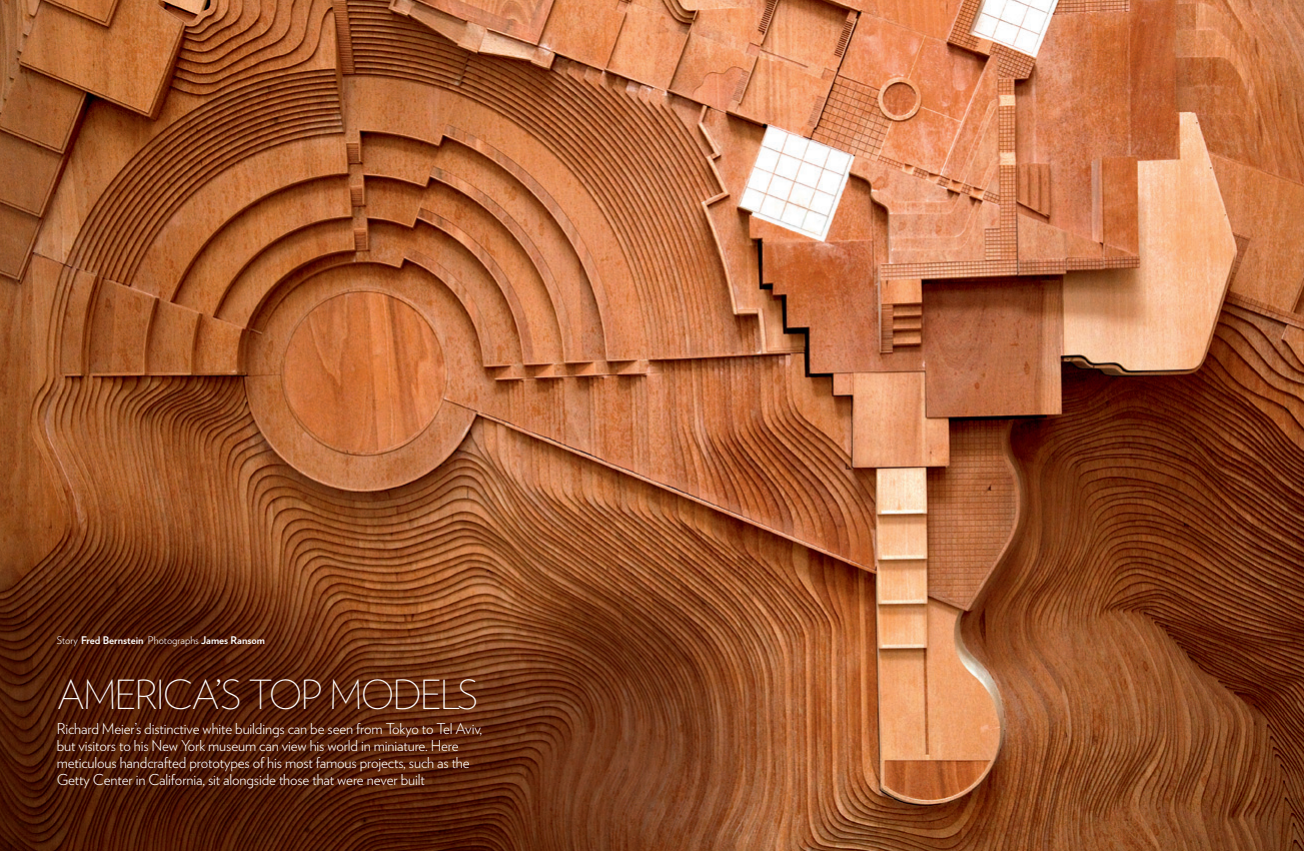
<style>
.page{position:relative;width:1304px;height:851px;background:#fff}
.page>*{position:absolute;margin:0;border:0;box-sizing:border-box;transform-origin:0 0}
.Headline-Verlag_Extr{font:200 40px "Verlag";letter-spacing:-.05em;color:#fff}
.Intro{font:300 15px/17px "Verlag";letter-spacing:-.01em;color:#fff}
.Writer_Photographer{font:700 10.5px "Verlag";color:#fff}
.s1{font-weight:300}
</style>
<div class="page">
<img style="left:0;top:0;width:1304px;height:850px">
<p class="Writer_Photographer" style="left:57px;top:632px;width:210px"><span class="s1">Story</span> Fred Bernstein <span class="s1">Photographs</span> James Ransom</p>
<p class="Headline-Verlag_Extr" style="left:57px;top:665px;width:424px">AMERICA’S TOP MODELS</p>
<p class="Intro" style="left:57px;top:719px;width:427px">Richard Meier’s distinctive white buildings can be seen from Tokyo to Tel Aviv, but visitors to his New York museum can view his world in miniature. Here meticulous handcrafted prototypes of his most famous projects, such as the Getty Center in California, sit alongside those that were never built</p>
</div>
